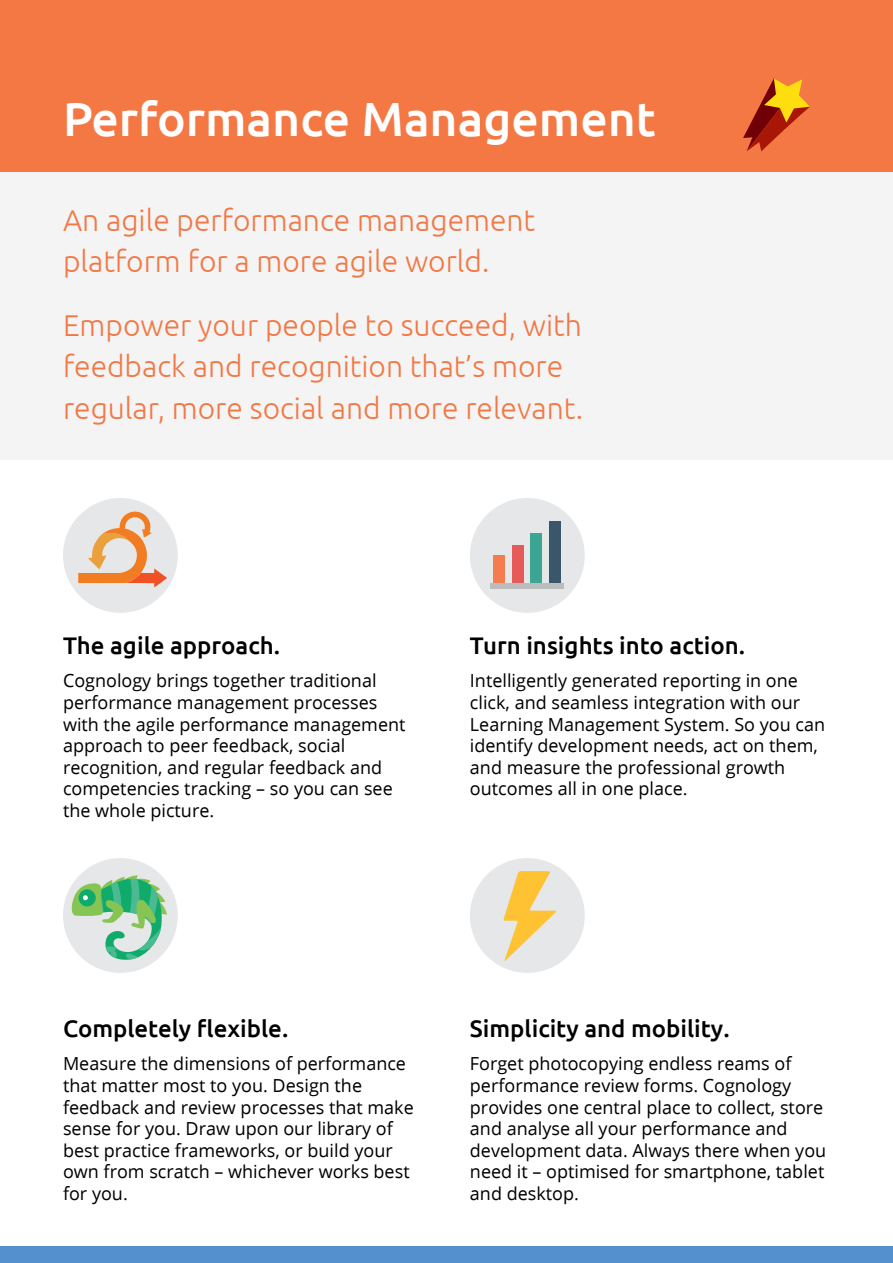
<style>
.page{position:relative;width:893px;height:1263px;background:#fff}
.page>*{position:absolute;margin:0;border:0;box-sizing:border-box;transform-origin:0 0}
.t1{font:500 48px "Ubuntu";color:#fff}
.t2{font:300 30px/41.2px "Ubuntu";color:#f27845}
.t3{font:500 24px "Ubuntu";color:#000}
.t4{font:18px/21.6px "Open Sans";color:#000}
</style>
<div class="page">
<div style="left:0;top:171px;width:893px;height:289px;background:#f4f4f4"></div>
<div style="left:0;top:0;width:893px;height:171px;background:#f47844"></div>
<div style="left:63px;top:498px;width:115px;height:115px;background:#e6e7e8;border-radius:50%"></div>
<svg style="left:78px;top:511px;width:89px;height:76px"></svg>
<div style="left:63px;top:858px;width:115px;height:115px;background:#e6e7e8;border-radius:50%"></div>
<svg style="left:71px;top:875px;width:96px;height:85px"></svg>
<div style="left:470px;top:858px;width:115px;height:115px;background:#e6e7e8;border-radius:50%"></div>
<svg style="left:503px;top:871px;width:53px;height:90px"></svg>
<div style="left:470px;top:498px;width:115px;height:115px;background:#e6e7e8;border-radius:50%"></div>
<div style="left:550px;top:521px;width:11px;height:65px;background:#3a566a"></div>
<div style="left:531px;top:533px;width:11px;height:53px;background:#3aa691"></div>
<div style="left:512px;top:545px;width:11px;height:41px;background:#e65a58"></div>
<div style="left:493px;top:555px;width:12px;height:31px;background:#f47c4f"></div>
<div style="left:490px;top:583px;width:73px;height:5px;background:#bbbdbc"></div>
<div style="left:0;top:1246px;width:893px;height:17px;background:#5490cd"></div>
<svg style="left:743px;top:78px;width:67px;height:73px"></svg>
<h1 class="t1" style="left:63px;top:88px;width:594px">Performance Management</h1>
<h2 class="t2" style="left:63px;top:199px;width:474px">An agile performance management platform for a more agile world.</h2>
<h2 class="t2" style="left:63px;top:304px;width:522px">Empower your people to succeed, with feedback and recognition that’s more regular, more social and more relevant.</h2>
<h3 class="t3" style="left:63px;top:630px;width:219px">The agile approach.</h3>
<p class="t4" style="left:63px;top:670px;width:344px">Cognology brings together traditional performance management processes with the agile performance management approach to peer feedback, social recognition, and regular feedback and competencies tracking – so you can see the whole picture.</p>
<h3 class="t3" style="left:470px;top:630px;width:277px">Turn insights into action.</h3>
<p class="t4" style="left:470px;top:670px;width:357px">Intelligently generated reporting in one click, and seamless integration with our Learning Management System. So you can identify development needs, act on them, and measure the professional growth outcomes all in one place.</p>
<h3 class="t3" style="left:63px;top:1013px;width:227px">Completely flexible.</h3>
<p class="t4" style="left:63px;top:1053px;width:352px">Measure the dimensions of performance that matter most to you. Design the feedback and review processes that make sense for you. Draw upon our library of best practice frameworks, or build your own from scratch – whichever works best for you.</p>
<h3 class="t3" style="left:470px;top:1013px;width:261px">Simplicity and mobility.</h3>
<p class="t4" style="left:470px;top:1053px;width:358px">Forget photocopying endless reams of performance review forms. Cognology provides one central place to collect, store and analyse all your performance and development data. Always there when you need it – optimised for smartphone, tablet and desktop.</p>
</div>
